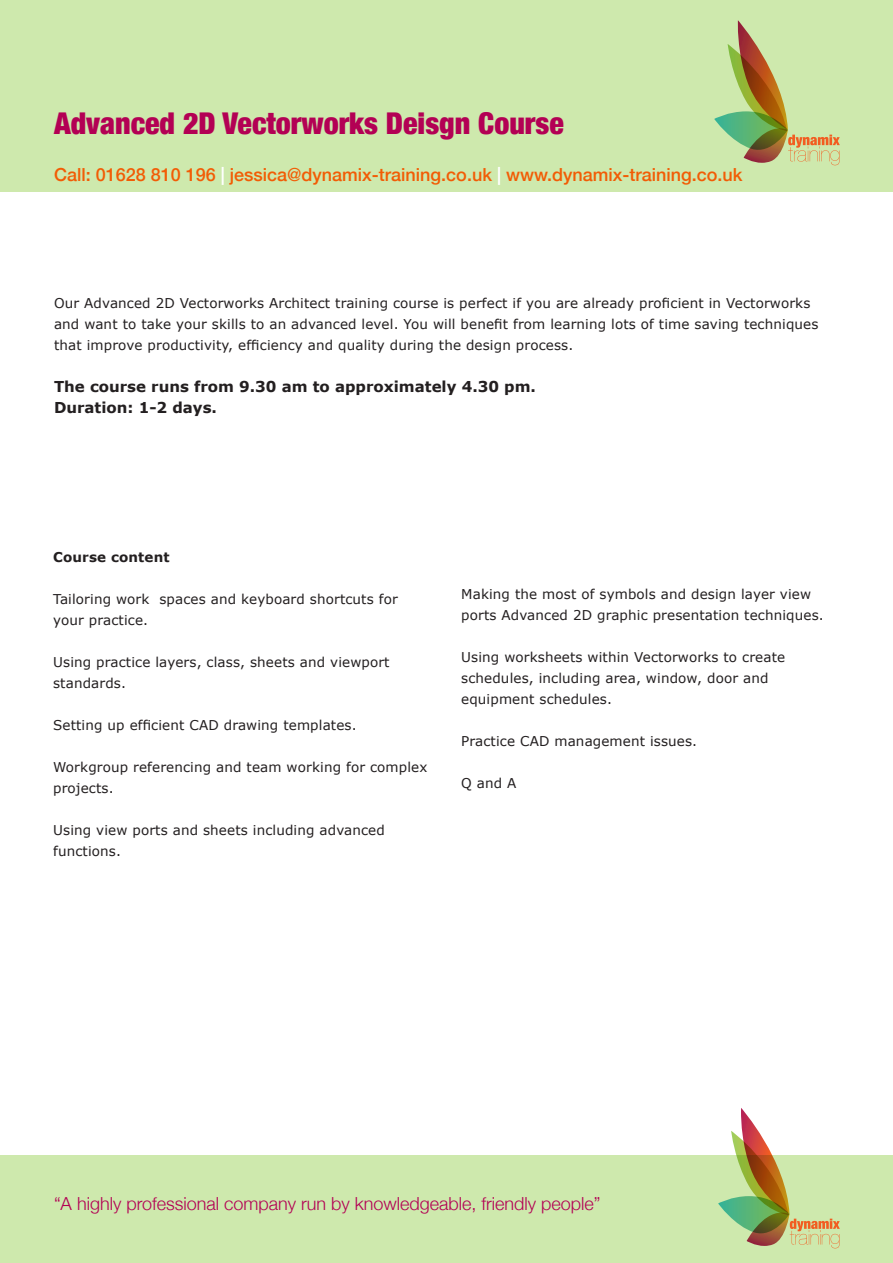
<style>
.page{position:relative;width:893px;height:1263px;background:#fff}
.page>*{position:absolute;margin:0;border:0;box-sizing:border-box;transform-origin:0 0}
.Course_headings{font:900 condensed 30px "Helvetica Neue";color:#b30054}
.t1{font:500 18px "Helvetica Neue";color:#f25c05}
.t2{font:300 18px "Helvetica Neue";color:#b30054}
.t3{font:700 15px "Verdana";color:#231f20}
.Point{font:13.5px/21px "Verdana";letter-spacing:.01em;color:#231f20}
.Point-2{font:700 13.5px "Verdana";letter-spacing:.01em;color:#231f20}
.s1{color:#fff}
</style>
<div class="page">
<hr style="left:0;top:1155px;width:1px;height:108px;background:#cee9ad">
<div style="left:1px;top:1155px;width:892px;height:108px;background:#cee9ad"></div>
<div style="left:0;top:0;width:893px;height:191px;background:#cee9ad"></div>
<svg style="left:714px;top:20px;width:126px;height:145px"></svg>
<svg style="left:718px;top:1108px;width:122px;height:140px"></svg>
<p class="Course_headings" style="left:54px;top:98px;width:511px">Advanced 2D Vectorworks Deisgn Course</p>
<h2 class="t1" style="left:54px;top:161px;width:690px">Call: 01628 810 196 <span class="s1">|</span> jessica@dynamix-training.co.uk <span class="s1">|</span> www.dynamix-training.co.uk</h2>
<p class="Point" style="left:54px;top:293px;width:766px">Our Advanced 2D Vectorworks Architect training course is perfect if you are already proficient in Vectorworks and want to take your skills to an advanced level. You will benefit from learning lots of time saving techniques that improve productivity, efficiency and quality during the design process.</p>
<p class="t3" style="left:54px;top:377px;width:483px">The course runs from 9.30 am to approximately 4.30 pm.</p>
<p class="t3" style="left:54px;top:398px;width:164px">Duration: 1-2 days.</p>
<p class="Point-2" style="left:53px;top:548px;width:118px">Course content</p>
<p class="Point" style="left:53px;top:589px;width:346px">Tailoring work spaces and keyboard shortcuts for your practice.</p>
<p class="Point" style="left:53px;top:652px;width:338px">Using practice layers, class, sheets and viewport standards.</p>
<p class="Point" style="left:53px;top:715px;width:305px">Setting up efficient CAD drawing templates.</p>
<p class="Point" style="left:53px;top:757px;width:376px">Workgroup referencing and team working for complex projects.</p>
<p class="Point" style="left:53px;top:820px;width:333px">Using view ports and sheets including advanced functions.</p>
<p class="Point" style="left:461px;top:584px;width:364px">Making the most of symbols and design layer view ports Advanced 2D graphic presentation techniques.</p>
<p class="Point" style="left:461px;top:647px;width:325px">Using worksheets within Vectorworks to create schedules, including area, window, door and equipment schedules.</p>
<p class="Point" style="left:461px;top:731px;width:237px">Practice CAD management issues.</p>
<p class="Point" style="left:461px;top:773px;width:57px">Q and A</p>
<h2 class="t2" style="left:54px;top:1189px;width:548px">“A highly professional company run by knowledgeable, friendly people”</h2>
</div>
